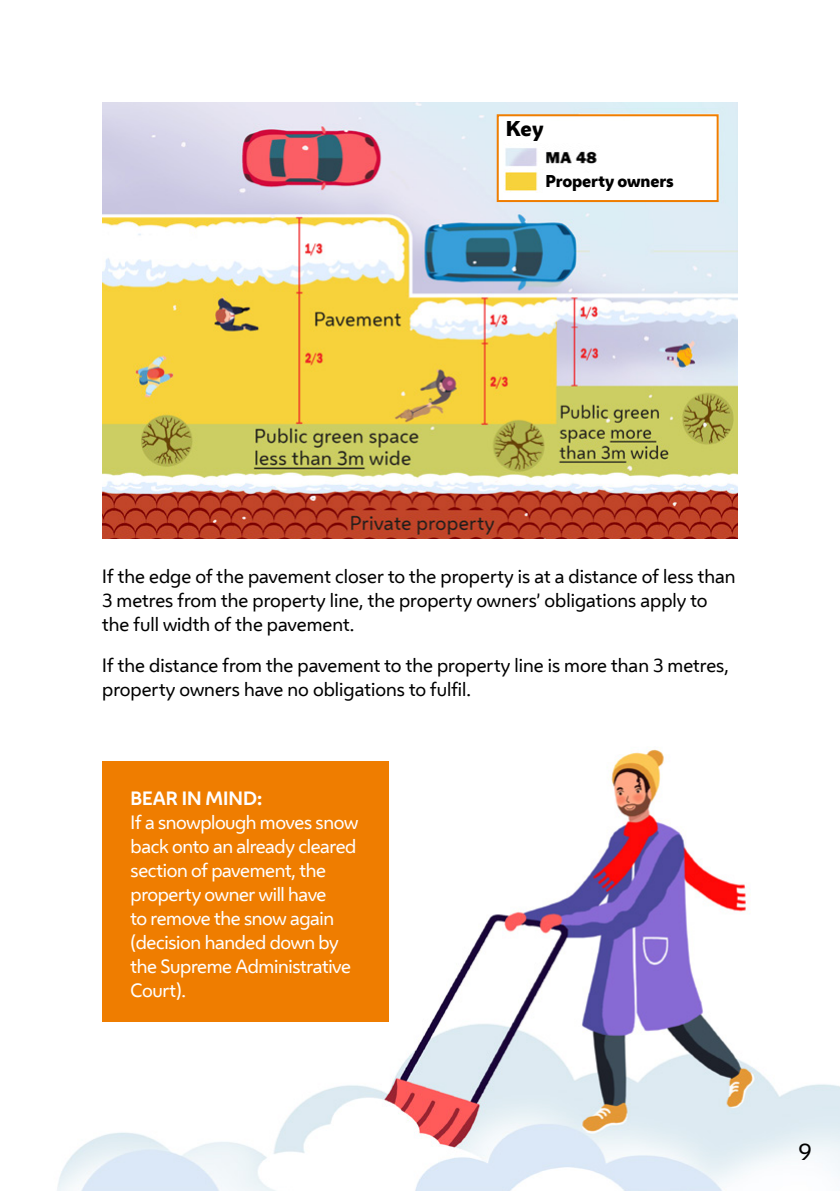
<style>
.page{position:relative;width:840px;height:1191px;background:#fff}
.page>*{position:absolute;margin:0;border:0;box-sizing:border-box;transform-origin:0 0}
.t1{font:22px "Wiener Melange";color:#000}
.t2{font:800 20px "Wiener Melange";color:#000}
.t3{font:18px/24px "Wiener Melange";color:#000}
.t4{font:18px/24px "Wiener Melange";letter-spacing:-.02em;color:#fff}
.t5{font:800 16px "Wiener Melange";letter-spacing:-.01em;color:#000}
.s1{font-weight:700}
</style>
<div class="page">
<img style="left:57px;top:749px;width:782px;height:442px">
<div style="left:102px;top:761px;width:286px;height:261px;background:#ef7d00"></div>
<img style="left:102px;top:102px;width:635px;height:437px">
<div style="left:497px;top:115px;width:220px;height:86px;background:#fff"></div>
<img style="left:504px;top:148px;width:93px;height:45px">
<div style="left:543px;top:173px;width:83px;height:22px;background:#fff"></div>
<div style="left:496px;top:114px;width:222px;height:88px;border:2px solid #ef7d00"></div>
<p class="t2" style="left:505px;top:115px;width:39px">Key</p>
<p class="t5" style="left:545px;top:170px;width:130px">Property owners</p>
<p class="t3" style="left:102px;top:564px;width:634px">If the edge of the pavement closer to the property is at a distance of less than<br>3 metres from the property line, the property owners’ obligations apply to the full width of the pavement.</p>
<p class="t3" style="left:102px;top:653px;width:628px">If the distance from the pavement to the property line is more than 3 metres, property owners have no obligations to fulfil.</p>
<p class="t4" style="left:130px;top:786px;width:229px"><span class="s1">BEAR IN MIND:<br></span>If a snowplough moves snow back onto an already cleared section of pavement, the property owner will have<br>to remove the snow again (decision handed down by the Supreme Administrative<br>Court).</p>
<p class="t1" style="left:798px;top:1136px;width:15px">9</p>
</div>
